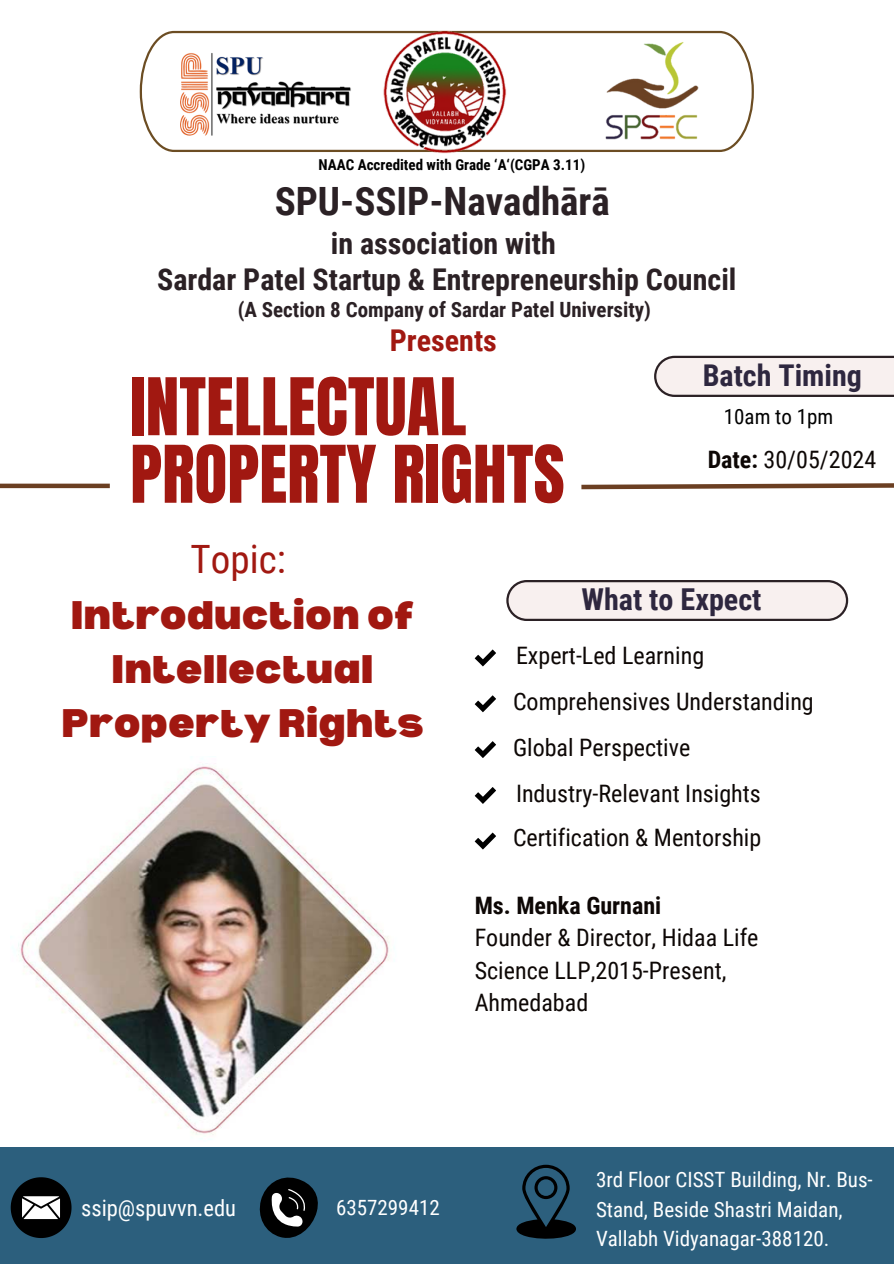
<style>
.page{position:relative;width:894px;height:1264px;background:#fff}
.page>*{position:absolute;margin:0;border:0;box-sizing:border-box;transform-origin:0 0}
.t1{font:67.5px/67.5px "Anton";color:#a11811}
.t2{font:900 39px/54.8px "Bernoru";color:#a11811;text-align:center}
.t3{font:700 39px "Roboto Condensed";color:#2b2125}
.t4{font:700 30.15px "Roboto Condensed";color:#2e273f}
.t5{font:700 30px/36px "Roboto Condensed";color:#2b2125;text-align:center}
.t6{font:700 30px "Roboto Condensed";color:#2e273f}
.t7{font:700 30px "Roboto Condensed";color:#a11811}
.t8{font:24px/32.7px "Roboto Condensed";color:#0d0705}
.t9{font:22.5px "Roboto Condensed";color:#fff}
.t10{font:21px/29.2px "Roboto Condensed";color:#fff}
.t11{font:700 21px "Roboto Condensed";color:#2b2125}
.t12{font:21px "Roboto Condensed";color:#000}
.t13{font:700 15px "Roboto Condensed";color:#000}
.s1{font-weight:700}
.s2{font-family:"Roboto Condensed";font-weight:400}
</style>
<div class="page">
<div style="left:0;top:1147px;width:893px;height:116px;background:#2c5f7d"></div>
<div style="left:0;top:483px;width:110px;height:5px;background:#6b3f22"></div>
<svg style="left:581px;top:483px;width:312px;height:7px"></svg>
<svg style="left:140px;top:31px;width:613px;height:121px"></svg>
<img style="left:596px;top:30px;width:111px;height:121px">
<img style="left:383px;top:31px;width:123px;height:123px">
<img style="left:181px;top:42px;width:184px;height:94px">
<svg style="left:516px;top:1164px;width:60px;height:75px"></svg>
<svg style="left:259px;top:1177px;width:59px;height:61px"></svg>
<svg style="left:11px;top:1177px;width:60px;height:60px"></svg>
<div style="left:506px;top:580px;width:341px;height:41px;background:#2b2125;border-radius:21px"></div>
<svg style="left:506px;top:580px;width:341px;height:40px;background:#e4dcdc"></svg>
<svg style="left:474px;top:649px;width:22px;height:17px"></svg>
<svg style="left:474px;top:695px;width:22px;height:17px"></svg>
<svg style="left:474px;top:741px;width:22px;height:17px"></svg>
<svg style="left:474px;top:787px;width:22px;height:16px"></svg>
<svg style="left:474px;top:832px;width:22px;height:17px"></svg>
<svg style="left:654px;top:356px;width:239px;height:41px"></svg>
<img style="left:18px;top:766px;width:372px;height:373px">
<h4 class="t13" style="left:318px;top:156px;width:268px">NAAC Accredited with Grade ‘A‘(CGPA 3.11)</h4>
<h5 class="t3" style="left:274px;top:178px;width:336px">SPU-SSIP-Navadhārā</h5>
<h5 class="t5" style="left:157px;top:226px;width:580px">in association with<br>Sardar Patel Startup &amp; Entrepreneurship Council</h5>
<h5 class="t11" style="left:237px;top:297px;width:415px">(A Section 8 Company of Sardar Patel University)</h5>
<h5 class="t7" style="left:390px;top:323px;width:108px">Presents</h5>
<p class="t1" style="left:130px;top:374px;width:436px">INTELLECTUAL<br>PROPERTY RIGHTS</p>
<h4 class="t6" style="left:702px;top:358px;width:161px">Batch Timing</h4>
<p class="t12" style="left:723px;top:404px;width:111px">10am to 1pm</p>
<h4 class="t8" style="left:707px;top:443px;width:170px"><span class="s1">Date:</span> 30/05/2024</h4>
<p class="t2" style="left:62px;top:530px;width:363px"><span class="s2">Topic:<br></span>Introduction of<br>Intellectual<br>Property Rights</p>
<h4 class="t4" style="left:581px;top:582px;width:181px">What to Expect</h4>
<p class="t8" style="left:516px;top:639px;width:190px">Expert-Led Learning</p>
<p class="t8" style="left:513px;top:685px;width:302px">Comprehensives Understanding</p>
<h3 class="t8" style="left:513px;top:731px;width:179px">Global Perspective</h3>
<h4 class="t8" style="left:516px;top:777px;width:246px">Industry-Relevant Insights</h4>
<h1 class="t8" style="left:513px;top:821px;width:250px">Certification &amp; Mentorship</h1>
<p class="t8" style="left:474px;top:889px;width:285px"><span class="s1">Ms. Menka Gurnani<br></span>Founder &amp; Director, Hidaa Life<br>Science LLP,2015-Present,<br>Ahmedabad</p>
<h3 class="t9" style="left:81px;top:1195px;width:156px">ssip@spuvvn.edu</h3>
<p class="t10" style="left:336px;top:1193px;width:105px">6357299412</p>
<h2 class="t10" style="left:596px;top:1165px;width:278px">3rd Floor CISST Building, Nr. Bus-<br>Stand, Beside Shastri Maidan,<br>Vallabh Vidyanagar-388120.</h2>
</div>
